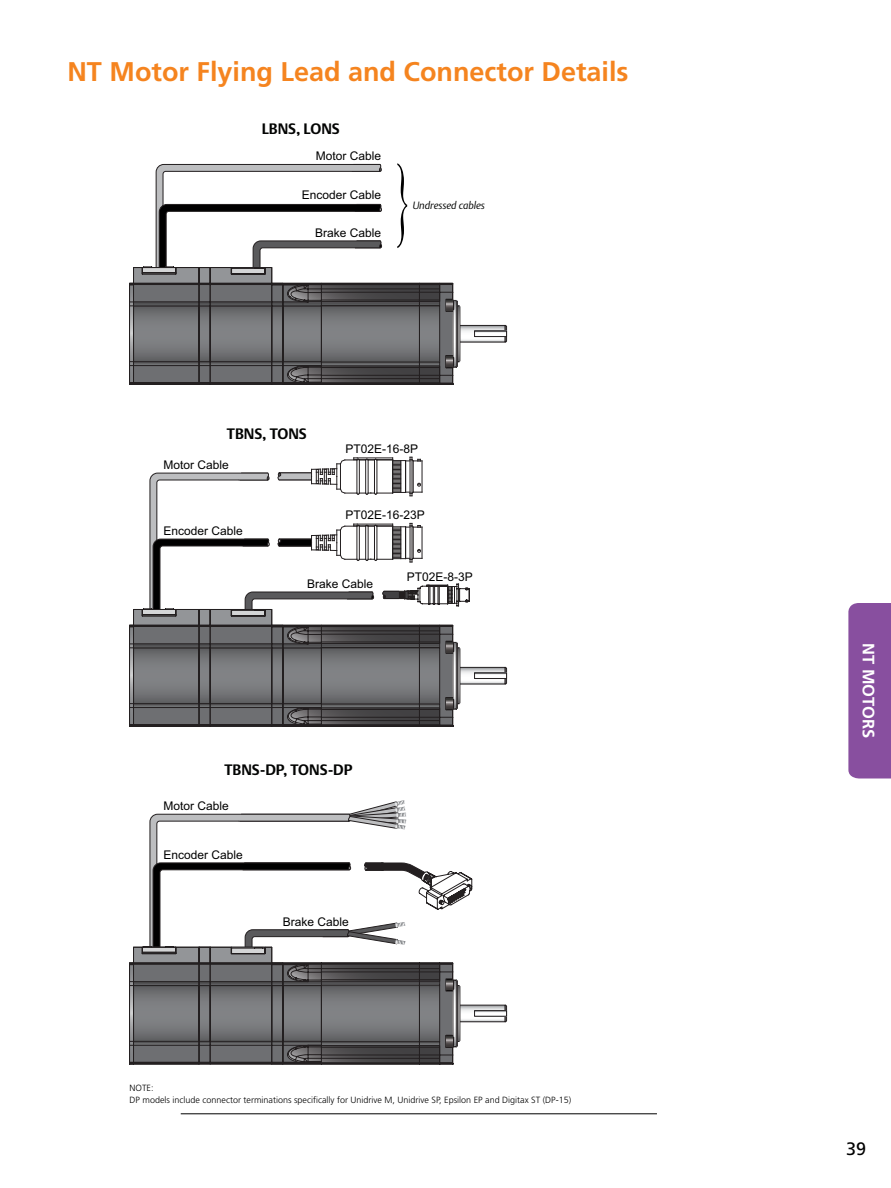
<style>
.page{position:relative;width:891px;height:1188px;background:#fff}
.page>*{position:absolute;margin:0;border:0;box-sizing:border-box;transform-origin:0 0}
.t1{font:700 27px "Frutiger";color:#f5841f}
.t2{font:18px "Frutiger";color:#000}
.t3{font:700 16.5px "Frutiger";color:#fff}
.t4{font:700 15px "DTL Argo T";color:#030403}
.t5{font:12px "Arial";color:#000}
.t6{font:italic 10.5px "DTL Argo T Light";color:#030403}
.t7{font:300 9px/12px "Frutiger";color:#000}
</style>
<div class="page">
<div style="left:848px;top:603px;width:43px;height:175px;background:#884f9f"></div>
<hr style="left:181px;top:1113px;width:476px;height:1px;background:#000">
<svg style="left:129px;top:457px;width:378px;height:270px"></svg>
<svg style="left:129px;top:163px;width:378px;height:222px"></svg>
<svg style="left:129px;top:800px;width:378px;height:264px"></svg>
<h1 class="t1" style="left:68px;top:56px;width:563px">NT Motor Flying Lead and Connector Details</h1>
<p class="t4" style="left:262px;top:120px;width:80px">LBNS, LONS</p>
<p class="t5" style="left:316px;top:148px;width:67px">Motor Cable</p>
<p class="t5" style="left:302px;top:187px;width:81px">Encoder Cable</p>
<p class="t5" style="left:315px;top:225px;width:67px">Brake Cable</p>
<p class="t6" style="left:413px;top:199px;width:74px">Undressed cables</p>
<p class="t4" style="left:227px;top:425px;width:81px">TBNS, TONS</p>
<p class="t5" style="left:163px;top:457px;width:67px">Motor Cable</p>
<p class="t5" style="left:163px;top:523px;width:81px">Encoder Cable</p>
<p class="t5" style="left:346px;top:441px;width:74px">PT02E-16-8P</p>
<p class="t5" style="left:346px;top:507px;width:81px">PT02E-16-23P</p>
<p class="t5" style="left:307px;top:576px;width:67px">Brake Cable</p>
<p class="t5" style="left:407px;top:569px;width:67px">PT02E-8-3P</p>
<p class="t4" style="left:224px;top:761px;width:130px">TBNS-DP, TONS-DP</p>
<p class="t5" style="left:163px;top:798px;width:67px">Motor Cable</p>
<p class="t5" style="left:163px;top:846px;width:81px">Encoder Cable</p>
<p class="t5" style="left:283px;top:913px;width:67px">Brake Cable</p>
<p class="t7" style="left:130px;top:1082px;width:443px">NOTE:<br>DP models include connector terminations specifically for Unidrive M, Unidrive SP, Epsilon EP and Digitax ST (DP-15)</p>
<h3 class="t3" style="left:878px;top:643px;width:97px;rotate:90deg">NT MOTORS</h3>
<h2 class="t2" style="left:846px;top:1138px;width:22px">39</h2>
</div>
